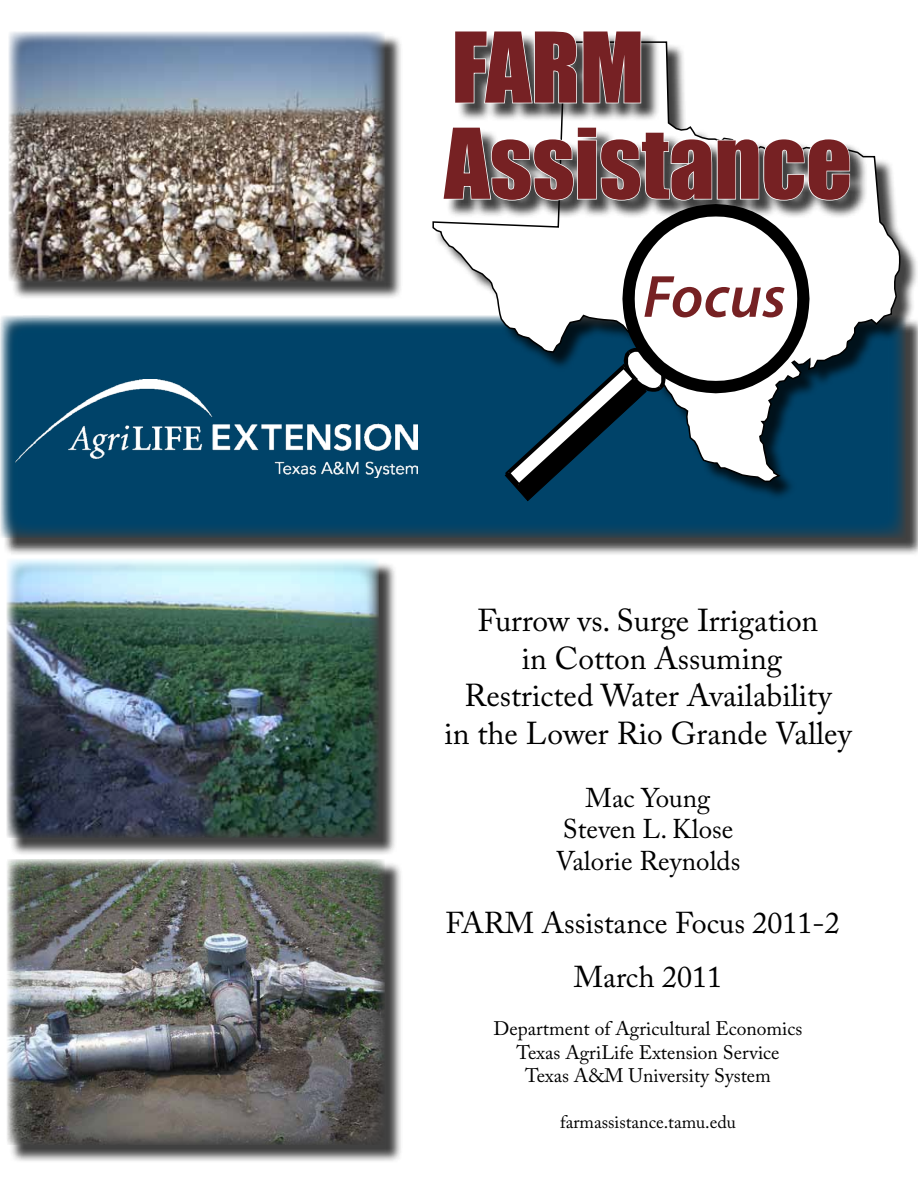
<style>
.page{position:relative;width:918px;height:1188px;background:#fff}
.page>*{position:absolute;margin:0;border:0;box-sizing:border-box;transform-origin:0 0}
.t1{font:90px "Impact";color:#762123}
.t2{font:90px "Impact";color:#762124}
.t3{font:italic 600 60px "Myriad Pro";color:#762123}
.t4{font:31.5px/37.5px "Adobe Caslon Pro";color:#000;text-align:center}
.t5{font:30px/53.4px "Adobe Caslon Pro";color:#000;text-align:center}
.t6{font:27px/31.5px "Adobe Caslon Pro";color:#000;text-align:center}
.t7{font:19.5px/23.4px "Adobe Caslon Pro";color:#000;text-align:center}
.t8{font:18px "Adobe Caslon Pro";color:#000}
</style>
<div class="page">
<div style="left:2px;top:317px;width:916px;height:239px;background:#000;opacity:.75"></div>
<svg style="left:0;top:315px;width:906px;height:223px;background:#124d6e"></svg>
<div style="left:435px;top:44px;width:483px;height:456px;background:#000;opacity:.75"></div>
<svg style="left:432px;top:41px;width:469px;height:442px"></svg>
<div style="left:11px;top:34px;width:392px;height:266px;background:#000;opacity:.75"></div>
<img style="left:9px;top:32px;width:375px;height:250px">
<div style="left:9px;top:561px;width:388px;height:295px;background:#000;opacity:.75"></div>
<img style="left:7px;top:559px;width:372px;height:279px">
<div style="left:9px;top:861px;width:394px;height:302px;background:#000;opacity:.75"></div>
<img style="left:7px;top:859px;width:377px;height:286px">
<div style="left:445px;top:129px;width:424px;height:90px;background:#000;opacity:.75"></div>
<div style="left:456px;top:32px;width:204px;height:90px;background:#000;opacity:.75"></div>
<svg style="left:454px;top:32px;width:188px;height:72px"></svg>
<img style="left:15px;top:380px;width:402px;height:98px">
<svg style="left:442px;top:126px;width:409px;height:375px"></svg>
<h1 class="t2" style="left:452px;top:-2px;width:194px">FARM</h1>
<h1 class="t1" style="left:444px;top:94px;width:409px">Assistance</h1>
<h2 class="t3" style="left:643px;top:258px;width:144px">Focus</h2>
<p class="t4" style="left:444px;top:601px;width:409px">Furrow vs. Surge Irrigation<br>in Cotton Assuming<br>Restricted Water Availability<br>in the Lower Rio Grande Valley</p>
<p class="t6" style="left:556px;top:782px;width:186px">Mac Young<br>Steven L. Klose<br>Valorie Reynolds</p>
<p class="t5" style="left:446px;top:896px;width:396px">FARM Assistance Focus 2011-2<br>March 2011</p>
<p class="t7" style="left:494px;top:1017px;width:310px">Department of Agricultural Economics<br>Texas AgriLife Extension Service<br>Texas A&amp;M University System</p>
<p class="t8" style="left:560px;top:1112px;width:177px">farmassistance.tamu.edu</p>
</div>
